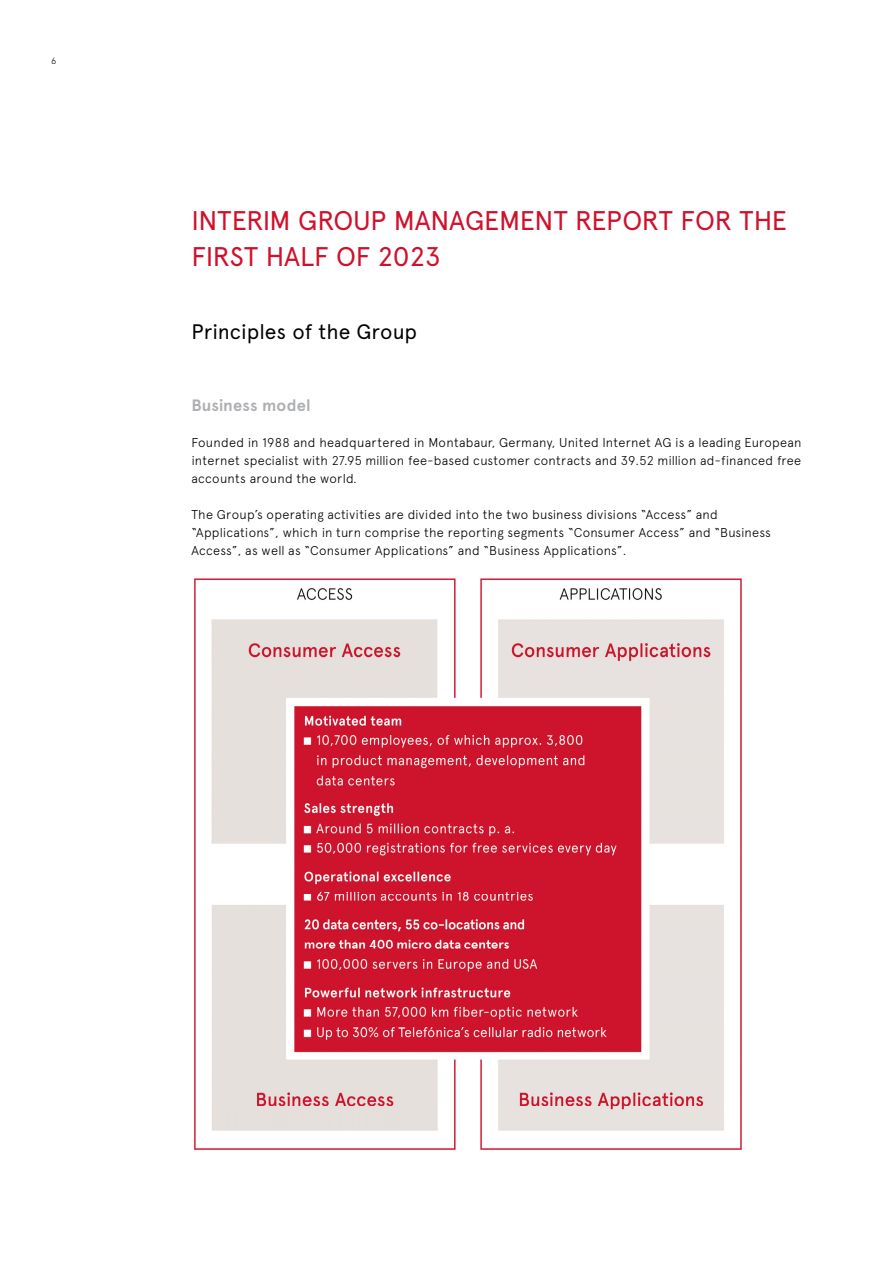
<style>
.page{position:relative;width:893px;height:1263px;background:#fff}
.page>*{position:absolute;margin:0;border:0;box-sizing:border-box;transform-origin:0 0}
.t1{font:27px/36px "Apercu Pro";letter-spacing:-.005em;color:#d0112b}
.t2{font:21px "Apercu Pro";color:#000}
.t3{font:700 16.5px "Apercu Pro";letter-spacing:.01em;color:#adafb2}
.t4{font:300 12.75px/18px "Apercu";letter-spacing:.02em;color:#000;text-align:justify}
.t5{font:300 9px "Apercu";color:#000}
</style>
<div class="page">
<img style="left:194px;top:578px;width:548px;height:572px">
<p class="t5" style="left:51px;top:58px;width:7px">6</p>
<h1 class="t1" style="left:191px;top:206px;width:597px">INTERIM GROUP MANAGEMENT REPORT FOR THE<br>FIRST HALF OF 2023</h1>
<h2 class="t2" style="left:191px;top:324px;width:227px">Principles of the Group</h2>
<p class="t3" style="left:191px;top:399px;width:121px">Business model</p>
<p class="t4" style="left:191px;top:434px;width:611px">Founded in 1988 and headquartered in Montabaur, Germany, United Internet AG is a leading European internet specialist with 27.95 million fee-based customer contracts and 39.52 million ad-financed free accounts around the world.</p>
<p class="t4" style="left:191px;top:506px;width:581px;text-align:left">The Group’s operating activities are divided into the two business divisions “Access” and “Applications”, which in turn comprise the reporting segments “Consumer Access” and “Business<br>Access”, as well as “Consumer Applications” and “Business Applications”.</p>
</div>
